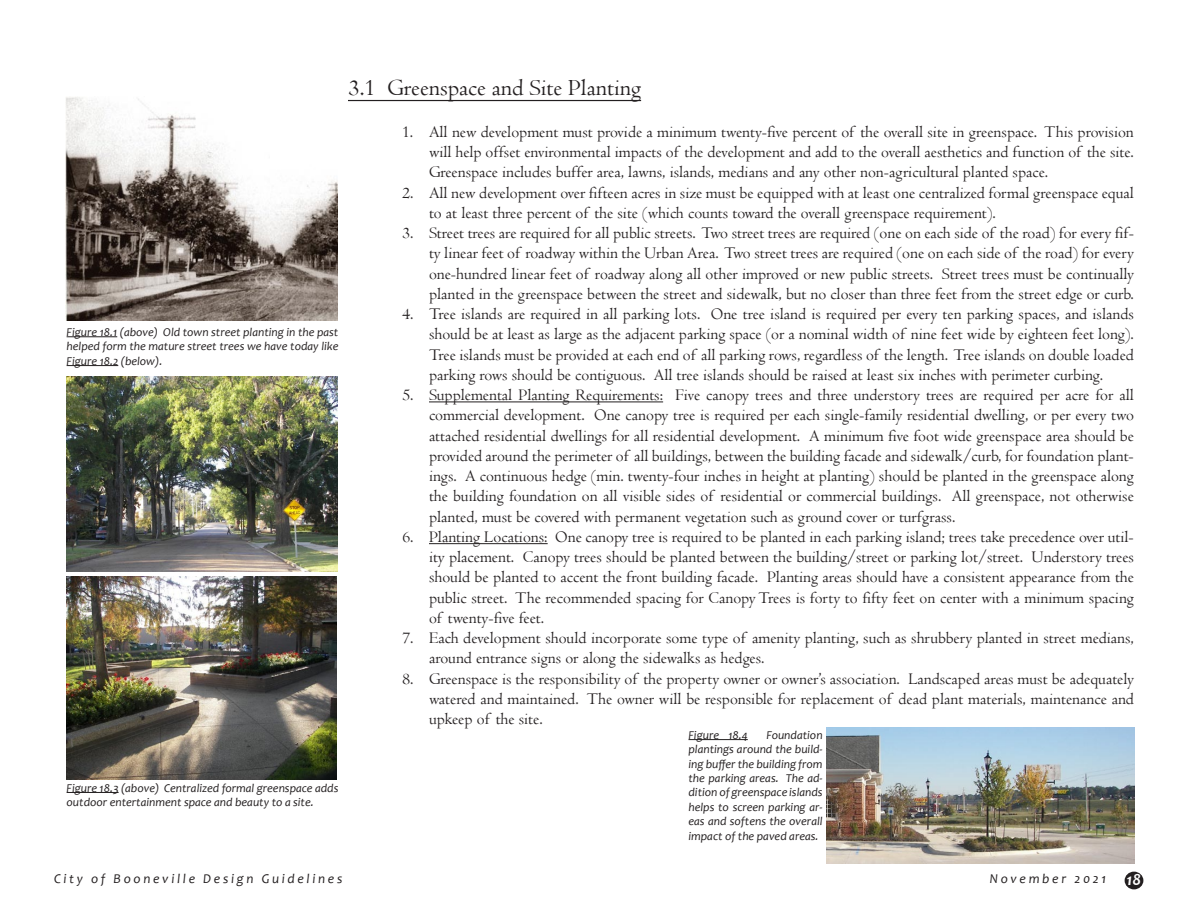
<style>
.page{position:relative;width:1188px;height:918px;background:#fff}
.page>*{position:absolute;margin:0;border:0;box-sizing:border-box;transform-origin:0 0}
.t1{font:24px "Centaur";color:#231f20}
.t2{font:16.8px/20.2px "Centaur";color:#231f20;text-align:justify}
.t3{font:italic 13.5px "Candara";letter-spacing:.2em;color:#231f20}
.t4{font:italic 12px/14.4px "Candara";color:#231f20;text-align:justify}
.s1{font-family:"Garamond"}
.s2{font-weight:700;font-size:16.5px;color:#fff}
</style>
<div class="page">
<div style="left:1125px;top:872px;width:18px;height:17px;background:#231f20;border-radius:50%"></div>
<img style="left:66px;top:97px;width:271px;height:224px">
<img style="left:66px;top:377px;width:271px;height:195px">
<hr style="left:67px;top:337px;width:50px;height:1px;background:#231f20">
<hr style="left:67px;top:365px;width:51px;height:1px;background:#231f20">
<hr style="left:67px;top:792px;width:52px;height:1px;background:#231f20">
<hr style="left:688px;top:739px;width:60px;height:1px;background:#231f20">
<img style="left:67px;top:577px;width:270px;height:202px">
<img style="left:826px;top:728px;width:309px;height:135px">
<hr style="left:429px;top:401px;width:234px;height:1px;background:#231f20">
<hr style="left:429px;top:543px;width:119px;height:1px;background:#231f20">
<hr style="left:348px;top:100px;width:293px;height:1px;background:#231f20">
<p class="t4" style="left:67px;top:325px;width:273px">Figure 18.1 (above) Old town street planting in the past helped form the mature street trees we have today like Figure 18.2 (below).</p>
<p class="t4" style="left:67px;top:781px;width:273px">Figure 18.3 (above) Centralized formal greenspace adds outdoor entertainment space and beauty to a site.</p>
<h1 class="t1" style="left:348px;top:74px;width:295px">3.<span class="s1">1</span> Greenspace and Site Planting</h1>
<p class="t2" style="left:429px;top:122px;width:706px">All new development must provide a minimum twenty-five percent of the overall site in greenspace. This provision will help offset environmental impacts of the development and add to the overall aesthetics and function of the site.<br>Greenspace includes buffer area, lawns, islands, medians and any other non-agricultural planted space.</p>
<p class="t2" style="left:429px;top:182px;width:706px;text-indent:-27px">2. All new development over fifteen acres in size must be equipped with at least one centralized formal greenspace equal to at least three percent of the site (which counts toward the overall greenspace requirement).</p>
<p class="t2" style="left:429px;top:223px;width:706px;text-indent:-27px">3. Street trees are required for all public streets. Two street trees are required (one on each side of the road) for every fif&shy;ty linear feet of roadway within the Urban Area. Two street trees are required (one on each side of the road) for every one-hundred linear feet of roadway along all other improved or new public streets. Street trees must be continually planted in the greenspace between the street and sidewalk, but no closer than three feet from the street edge or curb.</p>
<p class="t2" style="left:429px;top:304px;width:706px;text-indent:-27px">4. Tree islands are required in all parking lots. One tree island is required per every ten parking spaces, and islands should be at least as large as the adjacent parking space (or a nominal width of nine feet wide by eighteen feet long).<br>Tree islands must be provided at each end of all parking rows, regardless of the length. Tree islands on double loaded parking rows should be contiguous. All tree islands should be raised at least six inches with perimeter curbing.</p>
<p class="t2" style="left:429px;top:385px;width:706px;text-indent:-27px">5. Supplemental Planting Requirements: Five canopy trees and three understory trees are required per acre for all commercial development. One canopy tree is required per each single-family residential dwelling, or per every two attached residential dwellings for all residential development. A minimum five foot wide greenspace area should be provided around the perimeter of all buildings, between the building facade and sidewalk/curb, for foundation plant&shy;ings. A continuous hedge (min. twenty-four inches in height at planting) should be planted in the greenspace along the building foundation on all visible sides of residential or commercial buildings. All greenspace, not otherwise planted, must be covered with permanent vegetation such as ground cover or turfgrass.</p>
<p class="t2" style="left:429px;top:527px;width:707px;text-indent:-27px">6. Planting Locations: One canopy tree is required to be planted in each parking island; trees take precedence over util&shy;ity placement. Canopy trees should be planted between the building/street or parking lot/street. Understory trees should be planted to accent the front building facade. Planting areas should have a consistent appearance from the public street. The recommended spacing for Canopy Trees is forty to fifty feet on center with a minimum spacing of twenty-five feet.</p>
<p class="t2" style="left:429px;top:628px;width:706px;text-indent:-27px">7. Each development should incorporate some type of amenity planting, such as shrubbery planted in street medians, around entrance signs or along the sidewalks as hedges.</p>
<p class="t2" style="left:429px;top:668px;width:707px;text-indent:-27px">8. Greenspace is the responsibility of the property owner or owner’s association. Landscaped areas must be adequately watered and maintained. The owner will be responsible for replacement of dead plant materials, maintenance and upkeep of the site.</p>
<p class="t4" style="left:688px;top:728px;width:136px;text-indent:78px">Foundation plantings around the build&shy;ing buffer the building from the parking areas. The ad&shy;dition of greenspace islands helps to screen parking ar&shy;eas and softens the overall impact of the paved areas.</p>
<p class="t4" style="left:688px;top:728px;width:61px">Figure 18.4</p>
<p class="t3" style="left:54px;top:870px;width:290px">City of Booneville Design Guidelines</p>
<p class="t3" style="left:990px;top:870px;width:153px">November 2021 <span class="s2">18</span></p>
</div>
